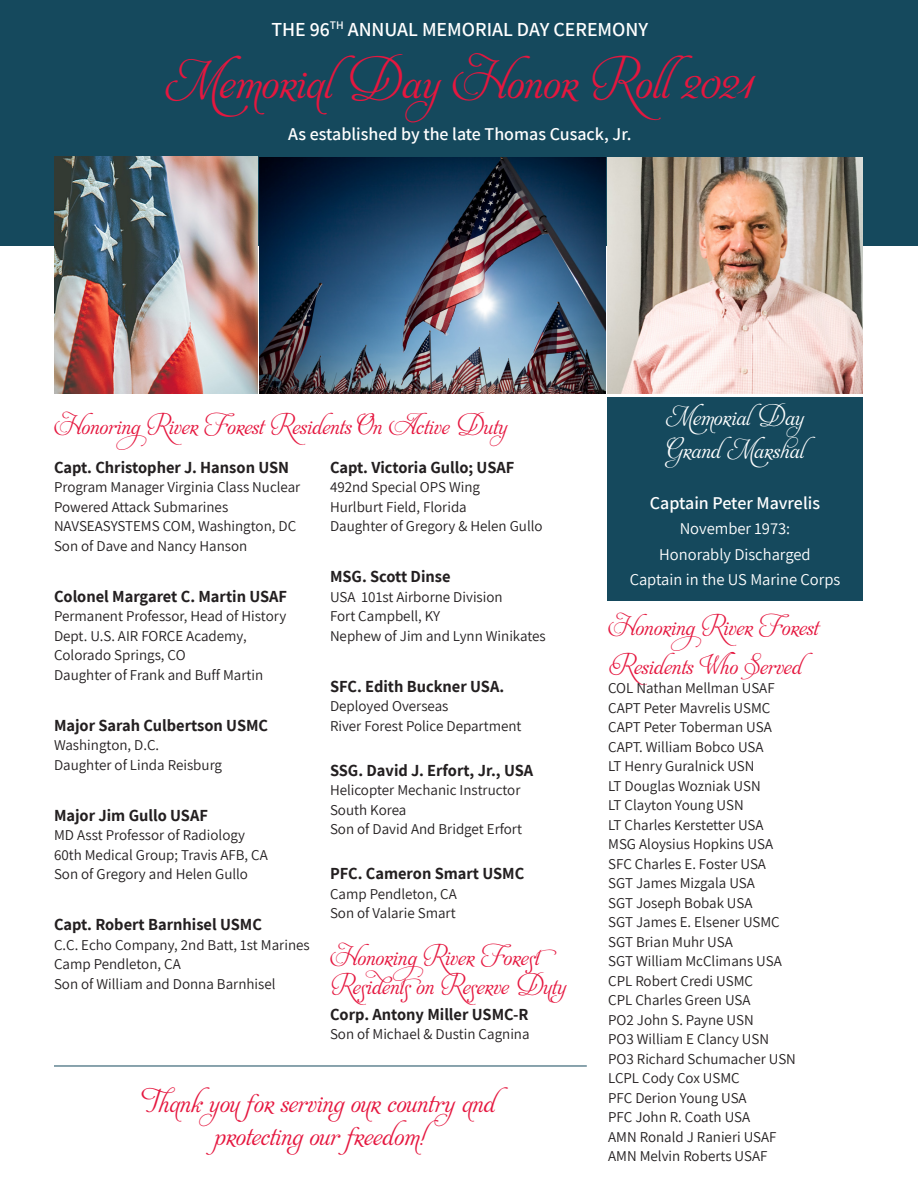
<style>
.page{position:relative;width:918px;height:1188px;background:#fff}
.page>*{position:absolute;margin:0;border:0;box-sizing:border-box;transform-origin:0 0}
.t1{font:36px "Aphrodite Pro";color:#e5173f}
.t2{font:21px "Aphrodite Pro";color:#e5173f}
.t3{font:600 19.8px "Assistant";color:#fff}
.t4{font:18px/28.8px "Aphrodite Pro";color:#e5173f}
.t5{font:600 18px "Assistant";color:#fff}
.t6{font:18px "Aphrodite Pro";letter-spacing:.02em;color:#fff}
.t7{font:18px "Aphrodite Pro";color:#fff}
.t8{font:700 16.5px "Assistant";color:#231f20}
.t9{font:16.5px "Assistant";color:#fff}
.t10{font:15px/19.5px "Assistant";color:#231f20}
</style>
<div class="page">
<div style="left:607px;top:397px;width:256px;height:204px;background:#15495d"></div>
<div style="left:0;top:0;width:918px;height:245px;background:#15495d"></div>
<img style="left:260px;top:157px;width:345px;height:237px">
<img style="left:54px;top:157px;width:204px;height:236px">
<img style="left:607px;top:157px;width:256px;height:237px">
<hr style="left:54px;top:1066px;width:533px;height:1px;background:#15495d">
<p class="t3" style="left:271px;top:16px;width:378px">THE 96<sup>TH</sup> ANNUAL MEMORIAL DAY CEREMONY</p>
<p class="t1" style="left:165px;top:64px;width:590px">MemorialDay Honor Roll2021</p>
<p class="t5" style="left:288px;top:122px;width:345px">As established by the late Thomas Cusack, Jr.</p>
<p class="t4" style="left:54px;top:413px;width:464px">HonoringRiver Forest Residents On Active Duty</p>
<p class="t8" style="left:54px;top:456px;width:237px">Capt. Christopher J. Hanson USN</p>
<p class="t10" style="left:54px;top:477px;width:248px">Program Manager Virginia Class Nuclear<br>Powered Attack Submarines</p>
<p class="t10" style="left:54px;top:516px;width:244px">NAVSEASYSTEMS COM, Washington, DC</p>
<p class="t10" style="left:54px;top:535px;width:195px">Son of Dave and Nancy Hanson</p>
<p class="t8" style="left:54px;top:585px;width:235px">Colonel Margaret C. Martin USAF</p>
<p class="t10" style="left:54px;top:606px;width:234px">Permanent Professor, Head of History<br>Dept. U.S. AIR FORCE Academy,</p>
<p class="t10" style="left:54px;top:645px;width:133px">Colorado Springs, CO</p>
<p class="t10" style="left:54px;top:664px;width:211px">Daughter of Frank and Buff Martin</p>
<p class="t8" style="left:54px;top:714px;width:216px">Major Sarah Culbertson USMC</p>
<p class="t10" style="left:54px;top:735px;width:170px">Washington, D.C.<br>Daughter of Linda Reisburg</p>
<p class="t8" style="left:54px;top:804px;width:155px">Major Jim Gullo USAF</p>
<p class="t10" style="left:54px;top:825px;width:193px">MD Asst Professor of Radiology</p>
<p class="t10" style="left:54px;top:844px;width:215px">60th Medical Group; Travis AFB, CA</p>
<p class="t10" style="left:54px;top:864px;width:196px">Son of Gregory and Helen Gullo</p>
<p class="t8" style="left:54px;top:913px;width:209px">Capt. Robert Barnhisel USMC</p>
<p class="t10" style="left:54px;top:934px;width:257px">C.C. Echo Company, 2nd Batt, 1st Marines<br>Camp Pendleton, CA</p>
<p class="t10" style="left:54px;top:973px;width:223px">Son of William and Donna Barnhisel</p>
<p class="t8" style="left:330px;top:456px;width:186px">Capt. Victoria Gullo; USAF</p>
<p class="t10" style="left:330px;top:477px;width:152px">492nd Special OPS Wing</p>
<p class="t10" style="left:330px;top:496px;width:138px">Hurlburt Field, Florida</p>
<p class="t10" style="left:330px;top:516px;width:214px">Daughter of Gregory &amp; Helen Gullo</p>
<p class="t8" style="left:330px;top:565px;width:122px">MSG. Scott Dinse</p>
<p class="t10" style="left:330px;top:586px;width:174px">USA 101st Airborne Division</p>
<p class="t10" style="left:330px;top:606px;width:217px">Fort Campbell, KY<br>Nephew of Jim and Lynn Winikates</p>
<p class="t8" style="left:330px;top:675px;width:176px">SFC. Edith Buckner USA.</p>
<p class="t10" style="left:330px;top:696px;width:120px">Deployed Overseas</p>
<p class="t10" style="left:330px;top:715px;width:193px">River Forest Police Department</p>
<p class="t8" style="left:330px;top:759px;width:205px">SSG. David J. Erfort, Jr., USA</p>
<p class="t10" style="left:330px;top:780px;width:192px">Helicopter Mechanic Instructor</p>
<p class="t10" style="left:330px;top:799px;width:78px">South Korea</p>
<p class="t10" style="left:330px;top:819px;width:194px">Son of David And Bridget Erfort</p>
<p class="t8" style="left:330px;top:862px;width:196px">PFC. Cameron Smart USMC</p>
<p class="t10" style="left:330px;top:883px;width:128px">Camp Pendleton, CA</p>
<p class="t10" style="left:330px;top:903px;width:127px">Son of Valarie Smart</p>
<p class="t4" style="left:330px;top:945px;width:240px">HonoringRiver Forest<br>Residents on Reserve Duty</p>
<p class="t8" style="left:330px;top:1003px;width:200px">Corp. Antony Miller USMC-R</p>
<p class="t10" style="left:330px;top:1024px;width:201px">Son of Michael &amp; Dustin Cagnina</p>
<p class="t2" style="left:145px;top:1093px;width:367px">Thank you for serving our countryand</p>
<p class="t2" style="left:215px;top:1126px;width:226px">protecting our freedom!</p>
<p class="t7" style="left:666px;top:408px;width:149px">MemorialDay</p>
<p class="t6" style="left:666px;top:441px;width:151px">GrandMarshal</p>
<p class="t5" style="left:650px;top:490px;width:172px">Captain Peter Mavrelis</p>
<p class="t9" style="left:680px;top:517px;width:112px">November 1973:</p>
<p class="t9" style="left:659px;top:543px;width:153px">Honorably Discharged</p>
<p class="t9" style="left:630px;top:568px;width:212px">Captain in the US Marine Corps</p>
<p class="t4" style="left:608px;top:614px;width:212px">HonoringRiver Forest</p>
<p class="t4" style="left:608px;top:653px;width:209px">Residents Who Served</p>
<p class="t10" style="left:608px;top:678px;width:168px">COL Nathan Mellman USAF</p>
<p class="t10" style="left:608px;top:698px;width:164px">CAPT Peter Mavrelis USMC</p>
<p class="t10" style="left:608px;top:717px;width:165px">CAPT Peter Toberman USA</p>
<p class="t10" style="left:608px;top:737px;width:157px">CAPT. William Bobco USA</p>
<p class="t10" style="left:608px;top:756px;width:148px">LT Henry Guralnick USN</p>
<p class="t10" style="left:608px;top:776px;width:154px">LT Douglas Wozniak USN</p>
<p class="t10" style="left:608px;top:795px;width:137px">LT Clayton Young USN</p>
<p class="t10" style="left:608px;top:815px;width:157px">LT Charles Kerstetter USA</p>
<p class="t10" style="left:608px;top:834px;width:166px">MSG Aloysius Hopkins USA</p>
<p class="t10" style="left:608px;top:854px;width:159px">SFC Charles E. Foster USA</p>
<p class="t10" style="left:608px;top:873px;width:148px">SGT James Mizgala USA</p>
<p class="t10" style="left:608px;top:893px;width:146px">SGT Joseph Bobak USA</p>
<p class="t10" style="left:608px;top:912px;width:173px">SGT James E. Elsener USMC</p>
<p class="t10" style="left:608px;top:932px;width:126px">SGT Brian Muhr USA</p>
<p class="t10" style="left:608px;top:951px;width:175px">SGT William McClimans USA</p>
<p class="t10" style="left:608px;top:971px;width:146px">CPL Robert Credi USMC</p>
<p class="t10" style="left:608px;top:990px;width:144px">CPL Charles Green USA</p>
<p class="t10" style="left:608px;top:1010px;width:147px">PO2 John S. Payne USN</p>
<p class="t10" style="left:608px;top:1029px;width:162px">PO3 William E Clancy USN</p>
<p class="t10" style="left:608px;top:1049px;width:189px">PO3 Richard Schumacher USN</p>
<p class="t10" style="left:608px;top:1068px;width:133px">LCPL Cody Cox USMC</p>
<p class="t10" style="left:608px;top:1088px;width:140px">PFC Derion Young USA</p>
<p class="t10" style="left:608px;top:1107px;width:144px">PFC John R. Coath USA</p>
<p class="t10" style="left:608px;top:1127px;width:170px">AMN Ronald J Ranieri USAF</p>
<p class="t10" style="left:608px;top:1146px;width:161px">AMN Melvin Roberts USAF</p>
</div>
